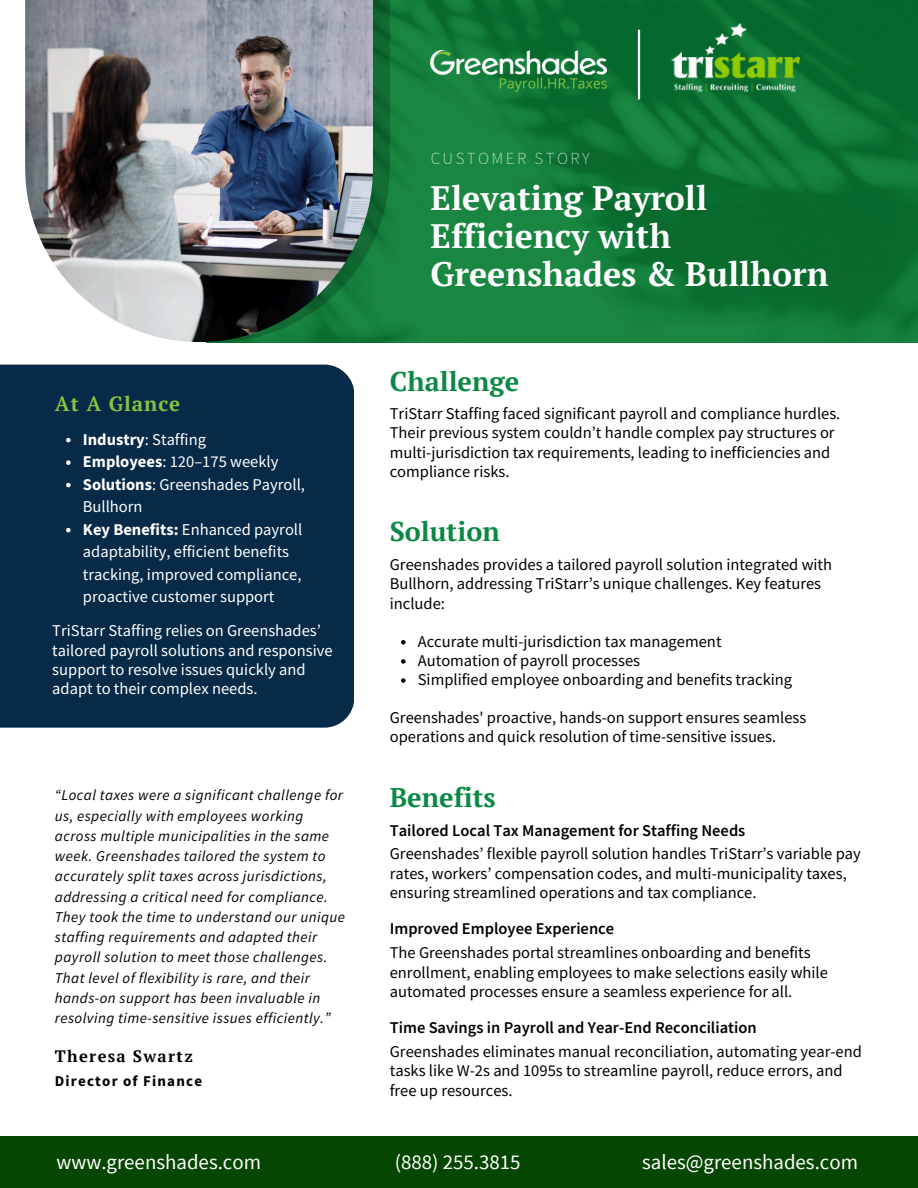
<style>
.page{position:relative;width:918px;height:1188px;background:#fff}
.page>*{position:absolute;margin:0;border:0;box-sizing:border-box;transform-origin:0 0}
.t1{font:700 33.75px/38.4px "PT Serif";color:#fff}
.t2{font:700 27px "PT Serif";color:#0a8944}
.t3{font:20.85px "Source Sans Pro";color:#fff}
.t4{font:700 20.4px "PT Serif";letter-spacing:.045em;color:#85c441}
.t5{font:300 16.95px "Source Sans Pro";letter-spacing:.14em;color:#fff}
.t6{font:16.5px/19.2px "Source Sans Pro";color:#000}
.t7{font:16.5px/22.5px "Source Sans Pro";color:#fff}
.t8{font:600 16.5px "Source Sans Pro";color:#000}
.t9{font:700 16.5px "PT Serif";letter-spacing:.08em;color:#000}
.t10{font:italic 15px/20.2px "Source Sans Pro";letter-spacing:.03em;color:#000}
.t11{font:700 15px "Source Sans Pro";letter-spacing:.08em;color:#000}
.s1{font-weight:700}
</style>
<div class="page">
<img style="left:390px;top:0;width:528px;height:342px">
<svg style="left:373px;top:0;width:17px;height:342px;fill:#146d34"></svg>
<img style="left:25px;top:0;width:348px;height:342px">
<div style="left:0;top:365px;width:354px;height:363px;background:#062a47"></div>
<img style="left:672px;top:23px;width:128px;height:69px">
<img style="left:431px;top:50px;width:175px;height:42px">
<svg style="left:66px;top:438px;width:5px;height:4px"></svg>
<svg style="left:66px;top:460px;width:5px;height:5px"></svg>
<svg style="left:66px;top:483px;width:5px;height:4px"></svg>
<svg style="left:66px;top:528px;width:5px;height:4px"></svg>
<svg style="left:401px;top:640px;width:5px;height:5px"></svg>
<svg style="left:401px;top:659px;width:5px;height:5px"></svg>
<svg style="left:401px;top:678px;width:5px;height:5px"></svg>
<hr style="left:638px;top:30px;width:2px;height:69px;background:#fff">
<div style="left:0;top:1136px;width:918px;height:52px;background:#054600"></div>
<p class="t4" style="left:55px;top:389px;width:127px">At A Glance</p>
<p class="t7" style="left:83px;top:428px;width:125px"><span class="s1">Industry</span>: Staffing</p>
<p class="t7" style="left:83px;top:450px;width:197px"><span class="s1">Employees</span>: 120–175 weekly</p>
<h5 class="t7" style="left:83px;top:473px;width:224px"><span class="s1">Solutions</span>: Greenshades Payroll,<br>Bullhorn</h5>
<p class="t7" style="left:83px;top:518px;width:221px"><span class="s1">Key Benefits:</span> Enhanced payroll adaptability, efficient benefits tracking, improved compliance, proactive customer support</p>
<h6 class="t7" style="left:52px;top:621px;width:282px;line-height:19.2px">TriStarr Staffing relies on Greenshades’ tailored payroll solutions and responsive support to resolve issues quickly and adapt to their complex needs.</h6>
<p class="t10" style="left:55px;top:785px;width:292px">“Local taxes were a significant challenge for us, especially with employees working across multiple municipalities in the same week. Greenshades tailored the system to accurately split taxes across jurisdictions, addressing a critical need for compliance.<br>They took the time to understand our unique staffing requirements and adapted their payroll solution to meet those challenges.<br>That level of flexibility is rare, and their hands-on support has been invaluable in resolving time-sensitive issues efficiently.”</p>
<p class="t9" style="left:55px;top:1045px;width:140px">Theresa Swartz</p>
<p class="t11" style="left:55px;top:1071px;width:149px">Director of Finance</p>
<p class="t5" style="left:431px;top:147px;width:161px">CUSTOMER STORY</p>
<h3 class="t1" style="left:431px;top:178px;width:399px">Elevating Payroll<br>Efficiency with<br>Greenshades &amp; Bullhorn</h3>
<h2 class="t2" style="left:390px;top:363px;width:131px">Challenge</h2>
<p class="t6" style="left:390px;top:404px;width:452px">TriStarr Staffing faced significant payroll and compliance hurdles.<br>Their previous system couldn’t handle complex pay structures or multi-jurisdiction tax requirements, leading to inefficiencies and compliance risks.</p>
<h2 class="t2" style="left:390px;top:513px;width:111px">Solution</h2>
<p class="t6" style="left:390px;top:555px;width:444px">Greenshades provides a tailored payroll solution integrated with<br>Bullhorn, addressing TriStarr’s unique challenges. Key features include:</p>
<p class="t6" style="left:418px;top:631px;width:305px">Accurate multi-jurisdiction tax management</p>
<p class="t6" style="left:418px;top:650px;width:224px">Automation of payroll processes</p>
<p class="t6" style="left:418px;top:670px;width:376px">Simplified employee onboarding and benefits tracking</p>
<p class="t6" style="left:390px;top:708px;width:418px">Greenshades' proactive, hands-on support ensures seamless operations and quick resolution of time-sensitive issues.</p>
<p class="t2" style="left:390px;top:779px;width:107px">Benefits</p>
<p class="t8" style="left:390px;top:820px;width:357px">Tailored Local Tax Management for Staffing Needs</p>
<p class="t6" style="left:390px;top:844px;width:473px">Greenshades’ flexible payroll solution handles TriStarr’s variable pay rates, workers’ compensation codes, and multi-municipality taxes, ensuring streamlined operations and tax compliance.</p>
<p class="t8" style="left:390px;top:918px;width:226px">Improved Employee Experience</p>
<p class="t6" style="left:390px;top:943px;width:440px">The Greenshades portal streamlines onboarding and benefits enrollment, enabling employees to make selections easily while automated processes ensure a seamless experience for all.</p>
<h2 class="t8" style="left:390px;top:1017px;width:369px">Time Savings in Payroll and Year-End Reconciliation</h2>
<h6 class="t6" style="left:390px;top:1042px;width:474px">Greenshades eliminates manual reconciliation, automating year-end tasks like W-2s and 1095s to streamline payroll, reduce errors, and free up resources.</h6>
<p class="t3" style="left:56px;top:1148px;width:206px">www.greenshades.com</p>
<h6 class="t3" style="left:395px;top:1148px;width:127px">(888) 255.3815</h6>
<p class="t3" style="left:642px;top:1148px;width:217px">sales@greenshades.com</p>
</div>
